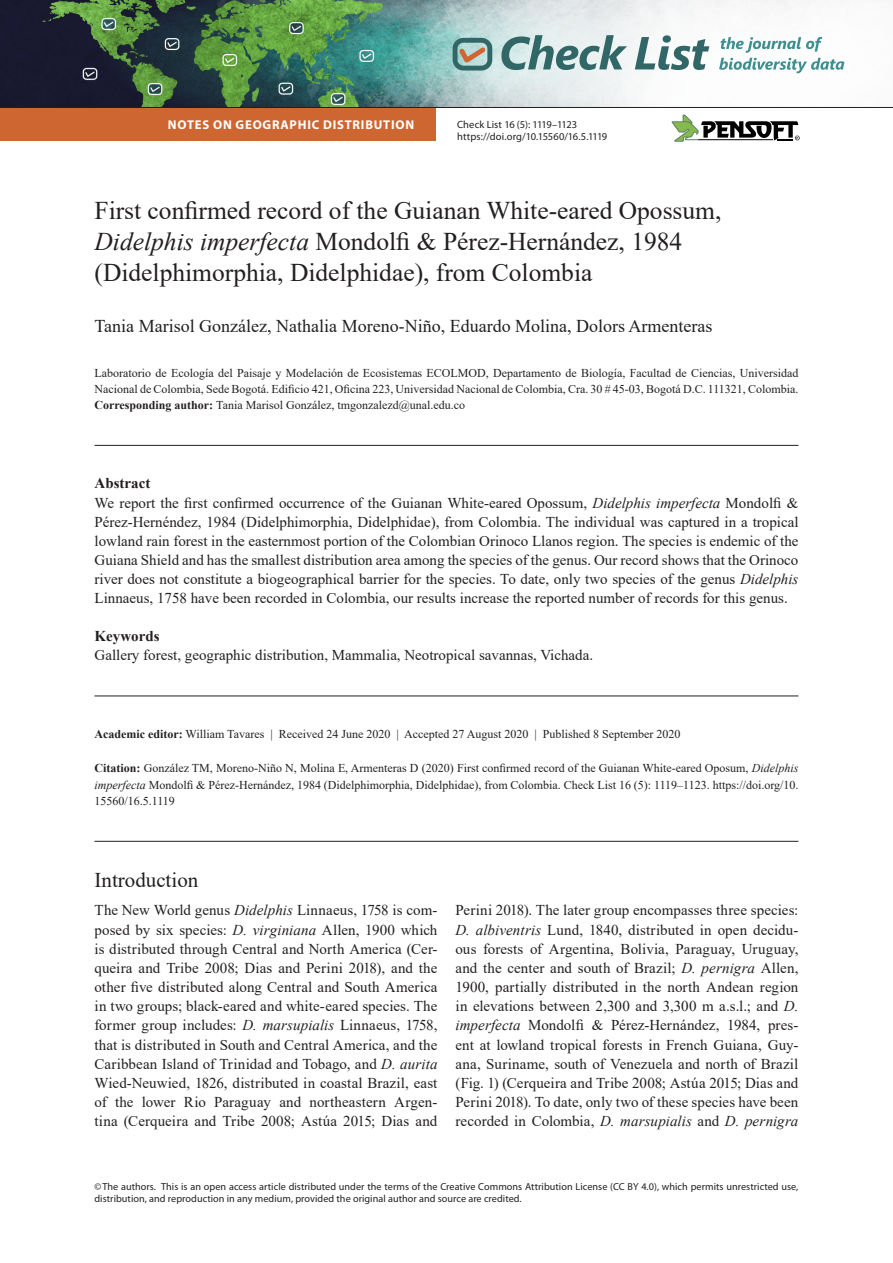
<style>
.page{position:relative;width:893px;height:1263px;background:#fff}
.page>*{position:absolute;margin:0;border:0;box-sizing:border-box;transform-origin:0 0}
.N_title{font:25.5px/31px "Times New Roman";color:#231f20}
.Head_-_Most{font:21px "Times New Roman";color:#231f20}
.N_authors{font:18px "Times New Roman";color:#231f20}
.Body_-_Non-ind__spac{font:15px/19.2px "Times New Roman";letter-spacing:.01em;color:#231f20;text-align:justify}
.N_abstract_txt{font:15px/19.2px "Times New Roman";color:#231f20;text-align:justify}
.N_keywords_txt{font:15px "Times New Roman";color:#231f20}
.N_abstract{font:700 15px "Times New Roman";color:#231f20}
.N_keywords{font:700 15px "Times New Roman";color:#231f20}
.t1{font:700 12.75px "Myriad Pro";letter-spacing:.06em;color:#fff}
.N_citation{font:12px/16.4px "Times New Roman";color:#231f20;text-align:justify}
.N_affiliations{font:12px/16.4px "Times New Roman";color:#231f20}
.N_publ_data{font:12px "Times New Roman";color:#231f20}
.N_Corresponding_auth{font:12px "Times New Roman";color:#231f20}
.t2{font:10.5px/12.8px "Myriad Pro";letter-spacing:.005em;color:#231f20}
.copyright{font:10.2px/12.3px "Myriad Pro";letter-spacing:.005em;color:#231f20}
.s1{font-style:italic}
.s2{font-weight:700}
</style>
<div class="page">
<img style="left:0;top:0;width:893px;height:107px">
<svg style="left:453px;top:38px;width:39px;height:33px"></svg>
<svg style="left:501px;top:35px;width:126px;height:35px;background:#98b5b5"></svg>
<svg style="left:635px;top:35px;width:74px;height:35px"></svg>
<svg style="left:719px;top:37px;width:125px;height:36px"></svg>
<svg style="left:672px;top:115px;width:128px;height:27px"></svg>
<hr style="left:94px;top:445px;width:704px;height:1px;background:#231f20">
<hr style="left:94px;top:696px;width:704px;height:1px;background:#231f20">
<hr style="left:94px;top:841px;width:704px;height:1px;background:#231f20">
<div style="left:0;top:108px;width:436px;height:32px;background:#ce6631"></div>
<hr style="left:0;top:107px;width:893px;height:1px;background:#231f20">
<p class="t1" style="left:168px;top:116px;width:248px">NOTES ON GEOGRAPHIC DISTRIBUTION</p>
<p class="t2" style="left:457px;top:117px;width:152px">Check List 16 (5): 1119–1123 https://doi.org/10.15560/16.5.1119</p>
<p class="N_title" style="left:94px;top:194px;width:628px">First confirmed record of the Guianan White-eared Opossum,<br><span class="s1">Didelphis imperfecta</span> Mondolfi &amp; Pérez-Hernández, 1984 (Didelphimorphia, Didelphidae), from Colombia</p>
<p class="N_authors" style="left:94px;top:313px;width:620px">Tania Marisol González, Nathalia Moreno-Niño, Eduardo Molina, Dolors Armenteras</p>
<p class="N_affiliations" style="left:94px;top:364px;width:705px">Laboratorio de Ecología del Paisaje y Modelación de Ecosistemas ECOLMOD, Departamento de Biología, Facultad de Ciencias, Universidad<br>Nacional de Colombia, Sede Bogotá. Edificio 421, Oficina 223, Universidad Nacional de Colombia, Cra. 30 # 45-03, Bogotá D.C. 111321, Colombia.</p>
<p class="N_Corresponding_auth" style="left:94px;top:397px;width:372px"><span class="s2">Corresponding author:</span> Tania Marisol González, tmgonzalezd@unal.edu.co</p>
<p class="N_abstract" style="left:94px;top:472px;width:57px">Abstract</p>
<p class="N_abstract_txt" style="left:94px;top:492px;width:705px">We report the first confirmed occurrence of the Guianan White-eared Opossum, <span class="s1">Didelphis imperfecta</span> Mondolfi &amp; Pérez-Hernéndez, 1984 (Didelphimorphia, Didelphidae), from Colombia. The individual was captured in a tropical lowland rain forest in the easternmost portion of the Colombian Orinoco Llanos region. The species is endemic of the Guiana Shield and has the smallest distribution area among the species of the genus. Our record shows that the Orinoco river does not constitute a biogeographical barrier for the species. To date, only two species of the genus <span class="s1">Didelphis </span>Linnaeus, 1758 have been recorded in Colombia, our results increase the reported number of records for this genus.</p>
<p class="N_keywords" style="left:94px;top:625px;width:66px">Keywords</p>
<p class="N_keywords_txt" style="left:94px;top:644px;width:500px">Gallery forest, geographic distribution, Mammalia, Neotropical savannas, Vichada.</p>
<p class="N_publ_data" style="left:94px;top:726px;width:587px"><span class="s2">Academic editor:</span> William Tavares | Received 24 June 2020 | Accepted 27 August 2020 | Published 8 September 2020</p>
<p class="N_citation" style="left:94px;top:760px;width:705px"><span class="s2">Citation:</span> González TM, Moreno-Niño N, Molina E, Armenteras D (2020) First confirmed record of the Guianan White-eared Oposum, <span class="s1">Didelphis imperfecta</span> Mondolfi &amp; Pérez-Hernández, 1984 (Didelphimorphia, Didelphidae), from Colombia. Check List 16 (5): 1119–1123. https://doi.org/10.<br>15560/16.5.1119</p>
<p class="Head_-_Most" style="left:94px;top:865px;width:105px">Introduction</p>
<p class="Body_-_Non-ind__spac" style="left:94px;top:900px;width:344px">The New World genus <span class="s1">Didelphis</span> Linnaeus, 1758 is com&shy;posed by six species: <span class="s1">D. virginiana</span> Allen, 1900 which is distributed through Central and North America (Cer&shy;queira and Tribe 2008; Dias and Perini 2018), and the other five distributed along Central and South America in two groups; black-eared and white-eared species. The former group includes: <span class="s1">D. marsupialis</span> Linnaeus, 1758, that is distributed in South and Central America, and the Caribbean Island of Trinidad and Tobago, and <span class="s1">D. aurita </span>Wied-Neuwied, 1826, distributed in coastal Brazil, east of the lower Rio Paraguay and northeastern Argen&shy;tina (Cerqueira and Tribe 2008; Astúa 2015; Dias and</p>
<p class="Body_-_Non-ind__spac" style="left:455px;top:900px;width:344px">Perini 2018). The later group encompasses three species:<br><span class="s1">D. albiventris</span> Lund, 1840, distributed in open decidu&shy;ous forests of Argentina, Bolivia, Paraguay, Uruguay, and the center and south of Brazil; <span class="s1">D. pernigra</span> Allen, 1900, partially distributed in the north Andean region in elevations between 2,300 and 3,300 m a.s.l.; and <span class="s1">D. imperfecta</span> Mondolfi &amp; Pérez-Hernández, 1984, pres&shy;ent at lowland tropical forests in French Guiana, Guy&shy;ana, Suriname, south of Venezuela and north of Brazil (Fig. 1) (Cerqueira and Tribe 2008; Astúa 2015; Dias and Perini 2018). To date, only two of these species have been recorded in Colombia, <span class="s1">D. marsupialis</span> and <span class="s1">D. pernigra</span></p>
<p class="copyright" style="left:94px;top:1180px;width:705px">©The authors. This is an open access article distributed under the terms of the Creative Commons Attribution License (CC BY 4.0), which permits unrestricted use, distribution, and reproduction in any medium, provided the original author and source are credited.</p>
</div>
